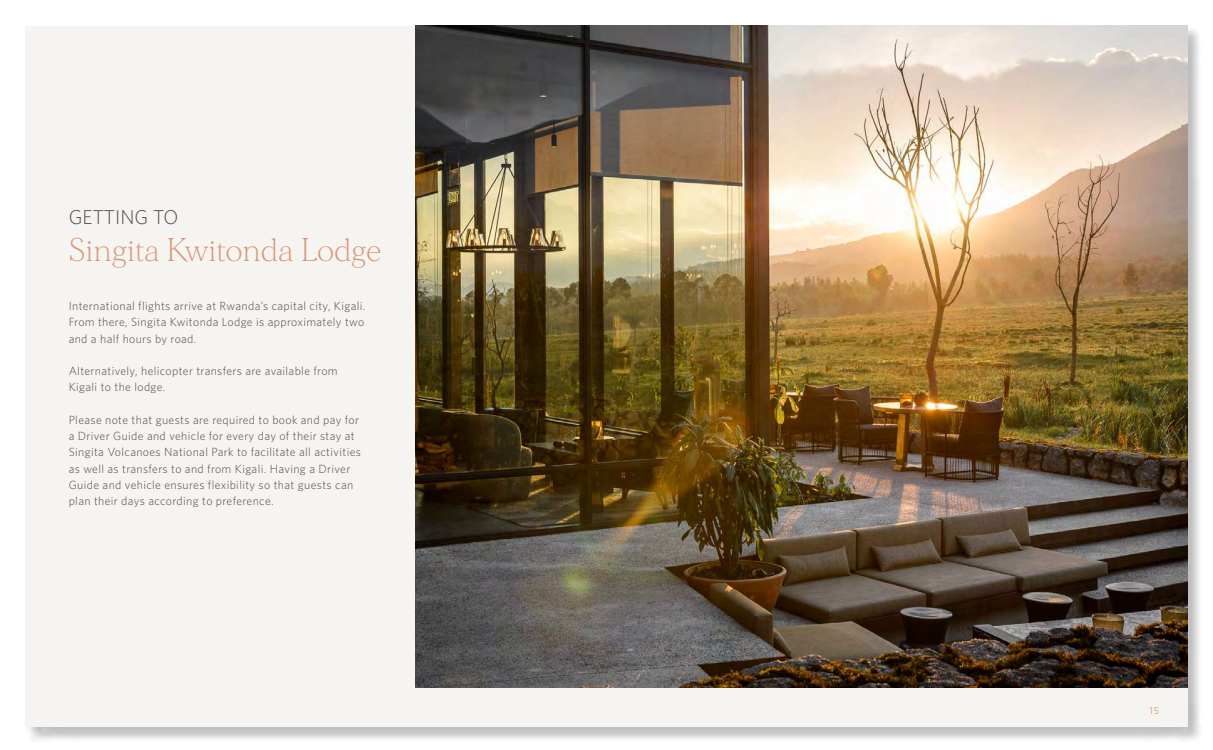
<style>
.page{position:relative;width:1213px;height:750px;background:#fff}
.page>*{position:absolute;margin:0;border:0;box-sizing:border-box;transform-origin:0 0}
.t1{font:200 31.25px "Morion";color:#d69677}
.t2{font:300 20px "Whitney";color:#4d4945}
.t3{font:300 11.88px/16.2px "Whitney";letter-spacing:.03em;color:#4d4945}
.t4{font:10px "Whitney";color:#d69677}
</style>
<div class="page">
<div style="left:26px;top:27px;width:1177px;height:715px;background:#808080;opacity:.5"></div>
<div style="left:25px;top:26px;width:1162px;height:700px;background:#f6f4f0"></div>
<img style="left:415px;top:26px;width:772px;height:662px">
<h2 class="t2" style="left:69px;top:204px;width:111px">GETTING TO</h2>
<h1 class="t1" style="left:69px;top:233px;width:314px">Singita Kwitonda Lodge</h1>
<p class="t3" style="left:69px;top:298px;width:298px;text-align:justify">International flights arrive at Rwanda’s capital city, Kigali.<br>From there, Singita Kwitonda Lodge is approximately two and a half hours by road.</p>
<p class="t3" style="left:69px;top:363px;width:270px">Alternatively, helicopter transfers are available from<br>Kigali to the lodge.</p>
<p class="t3" style="left:69px;top:411px;width:294px">Please note that guests are required to book and pay for a Driver Guide and vehicle for every day of their stay at Singita Volcanoes National Park to facilitate all activities as well as transfers to and from Kigali. Having a Driver Guide and vehicle ensures flexibility so that guests can plan their days according to preference.</p>
<p class="t4" style="left:1149px;top:704px;width:11px">15</p>
</div>
